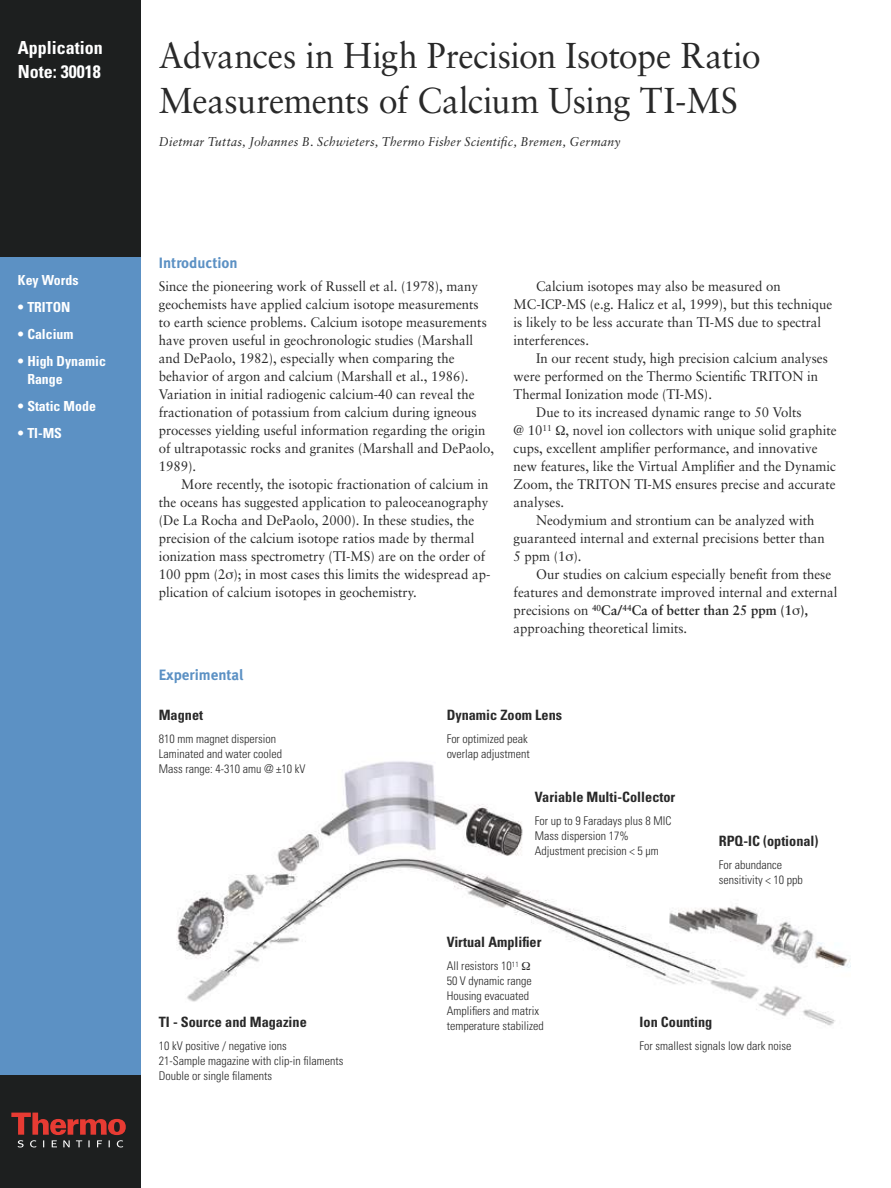
<style>
.page{position:relative;width:891px;height:1188px;background:#fff}
.page>*{position:absolute;margin:0;border:0;box-sizing:border-box;transform-origin:0 0}
.t1{font:36px/45px "Sabon";letter-spacing:-.01em;color:#292929;scale:.95 1}
.t2{font:700 condensed 18px/24px "Univers";color:#fff}
.t3{font:15px "Meta Bold LF";color:#5c91c4}
.t4{font:700 condensed 14.25px "Univers";color:#292929}
.t5{font:13.8px/18px "Sabon";color:#292929;scale:.95 1}
.t6{font:700 condensed 13.8px/18px "Univers";color:#fff}
.t7{font:700 13.8px "Sabon";color:#292929;scale:.95 1}
.t8{font:italic 12.75px "Sabon";letter-spacing:.025em;color:#292929;scale:.95 1}
.t9{font:300 condensed 12px/15px "Univers";color:#292929}
.s1{font-weight:400}
</style>
<div class="page">
<div style="left:0;top:256px;width:141px;height:820px;background:#5c91c4"></div>
<div style="left:0;top:1076px;width:141px;height:112px;background:#1d1f1f"></div>
<div style="left:0;top:0;width:141px;height:256px;background:#1d1f1f"></div>
<svg style="left:11px;top:1113px;width:115px;height:35px"></svg>
<img style="left:176px;top:761px;width:674px;height:265px">
<svg style="left:522px;top:962px;width:8px;height:8px"></svg>
<h2 class="t2" style="left:18px;top:36px;width:87px">Application<br>Note: 30018</h2>
<p class="t6" style="left:18px;top:271px;width:62px">Key Words</p>
<p class="t6" style="left:18px;top:298px;width:54px">• TRITON</p>
<p class="t6" style="left:18px;top:325px;width:57px">• Calcium</p>
<p class="t6" style="left:27px;top:352px;width:80px;text-indent:-9px">• High Dynamic<br>Range</p>
<p class="t6" style="left:18px;top:397px;width:79px">• Static Mode</p>
<p class="t6" style="left:18px;top:424px;width:46px">• TI-MS</p>
<h1 class="t1" style="left:159px;top:33px;width:635px">Advances in High Precision Isotope Ratio<br>Measurements of Calcium Using TI-MS</h1>
<p class="t8" style="left:159px;top:134px;width:488px">Dietmar Tuttas, Johannes B. Schwieters, Thermo Fisher Scientific, Bremen, Germany</p>
<p class="t3" style="left:159px;top:254px;width:80px">Introduction</p>
<p class="t5" style="left:159px;top:277px;width:355px">Since the pioneering work of Russell et al. (1978), many geochemists have applied calcium isotope measurements<br>to earth science problems. Calcium isotope measurements have proven useful in geochronologic studies (Marshall and DePaolo, 1982), especially when comparing the behavior of argon and calcium (Marshall et al., 1986).<br>Variation in initial radiogenic calcium-40 can reveal the fractionation of potassium from calcium during igneous processes yielding useful information regarding the origin of ultrapotassic rocks and granites (Marshall and DePaolo, 1989).</p>
<p class="t5" style="left:159px;top:475px;width:351px;text-indent:22px">More recently, the isotopic fractionation of calcium in the oceans has suggested application to paleoceanography (De La Rocha and DePaolo, 2000). In these studies, the precision of the calcium isotope ratios made by thermal ionization mass spectrometry (TI-MS) are on the order of 100 ppm (2 ); in most cases this limits the widespread ap&shy;plication of calcium isotopes in geochemistry.</p>
<p class="t5" style="left:514px;top:277px;width:337px;text-indent:22px">Calcium isotopes may also be measured on MC-ICP-MS (e.g. Halicz et al, 1999), but this technique is likely to be less accurate than TI-MS due to spectral interferences.</p>
<p class="t5" style="left:536px;top:349px;width:309px">In our recent study, high precision calcium analyses</p>
<p class="t5" style="left:514px;top:367px;width:322px">were performed on the Thermo Scientific TRITON in</p>
<p class="t5" style="left:514px;top:385px;width:210px">Thermal Ionization mode (TI-MS).</p>
<p class="t5" style="left:536px;top:403px;width:281px">Due to its increased dynamic range to 50 Volts</p>
<p class="t5" style="left:514px;top:421px;width:341px">@ 10<sup>11</sup> , novel ion collectors with unique solid graphite</p>
<p class="t5" style="left:514px;top:439px;width:321px">cups, excellent amplifier performance, and innovative</p>
<p class="t5" style="left:514px;top:457px;width:341px">new features, like the Virtual Amplifier and the Dynamic</p>
<p class="t5" style="left:514px;top:475px;width:341px">Zoom, the TRITON TI-MS ensures precise and accurate</p>
<p class="t5" style="left:514px;top:493px;width:55px">analyses.</p>
<p class="t5" style="left:536px;top:511px;width:294px">Neodymium and strontium can be analyzed with</p>
<p class="t5" style="left:514px;top:529px;width:329px">guaranteed internal and external precisions better than</p>
<p class="t5" style="left:514px;top:547px;width:73px">5 ppm (1 ).</p>
<p class="t5" style="left:536px;top:565px;width:312px">Our studies on calcium especially benefit from these</p>
<p class="t5" style="left:514px;top:583px;width:342px">features and demonstrate improved internal and external</p>
<p class="t7" style="left:514px;top:601px;width:311px"><span class="s1">precisions on</span> <sup>40</sup>Ca/<sup>44</sup>Ca of better than 25 ppm (1 ),</p>
<p class="t5" style="left:514px;top:619px;width:184px">approaching theoretical limits.</p>
<p class="t3" style="left:159px;top:666px;width:86px">Experimental</p>
<p class="t4" style="left:159px;top:706px;width:46px">Magnet</p>
<p class="t9" style="left:159px;top:731px;width:148px">810 mm magnet dispersion<br>Laminated and water cooled<br>Mass range: 4-310 amu @ ±10 kV</p>
<p class="t4" style="left:159px;top:1013px;width:150px">TI - Source and Magazine</p>
<p class="t9" style="left:159px;top:1038px;width:186px">10 kV positive / negative ions<br>21-Sample magazine with clip-in filaments<br>Double or single filaments</p>
<p class="t4" style="left:447px;top:706px;width:117px">Dynamic Zoom Lens</p>
<p class="t9" style="left:447px;top:731px;width:85px">For optimized peak overlap adjustment</p>
<p class="t4" style="left:535px;top:788px;width:142px">Variable Multi-Collector</p>
<p class="t9" style="left:535px;top:814px;width:138px">For up to 9 Faradays plus 8 MIC<br>Mass dispersion 17%<br>Adjustment precision &lt; 5 µm</p>
<p class="t4" style="left:719px;top:832px;width:101px">RPQ-IC (optional)</p>
<p class="t9" style="left:719px;top:857px;width:85px">For abundance sensitivity &lt; 10 ppb</p>
<p class="t4" style="left:447px;top:933px;width:96px">Virtual Amplifier</p>
<p class="t9" style="left:447px;top:958px;width:99px">All resistors 10<sup>11<br></sup>50 V dynamic range<br>Housing evacuated<br>Amplifiers and matrix temperature stabilized</p>
<p class="t4" style="left:640px;top:1013px;width:74px">Ion Counting</p>
<p class="t9" style="left:640px;top:1038px;width:153px">For smallest signals low dark noise</p>
</div>
